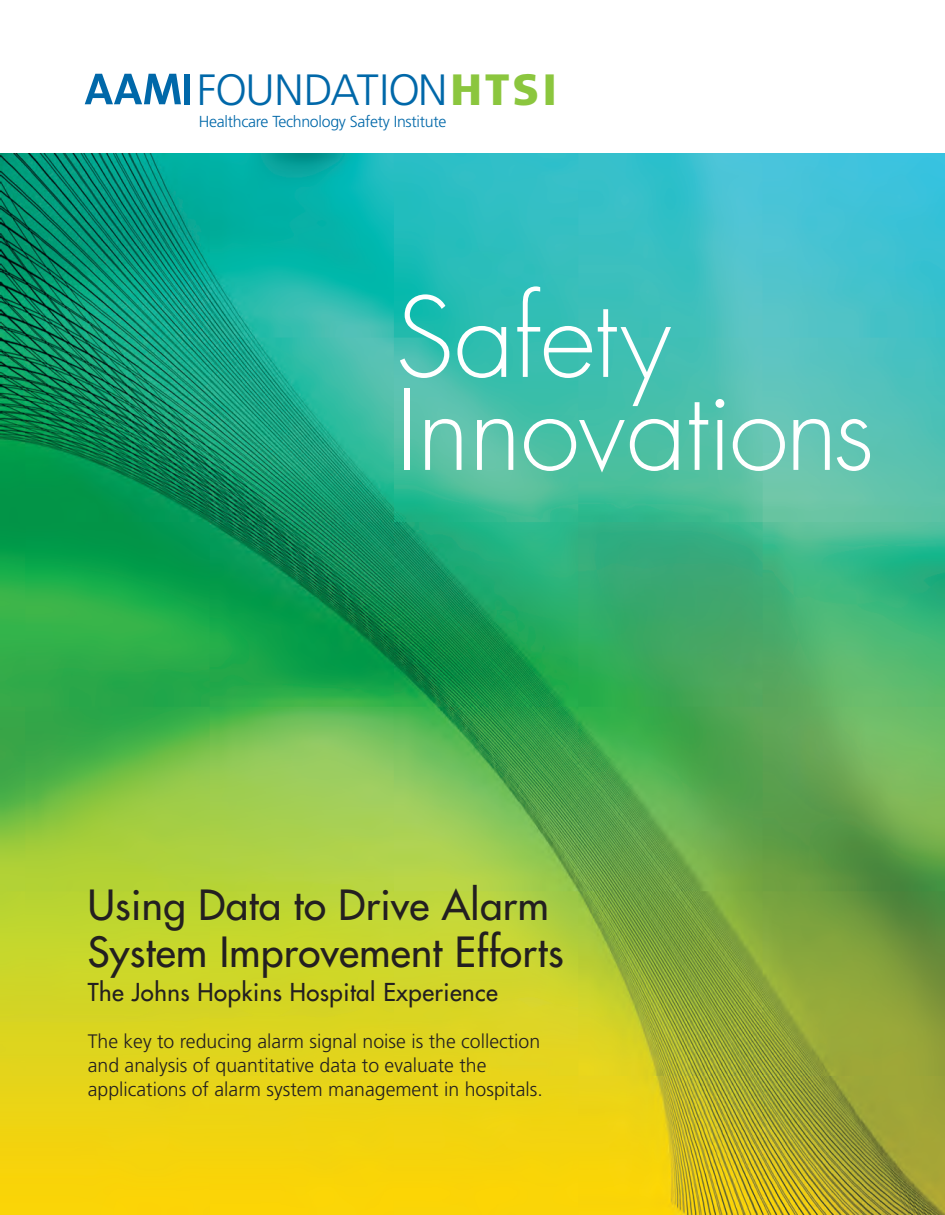
<style>
.page{position:relative;width:945px;height:1215px;background:#fff}
.page>*{position:absolute;margin:0;border:0;box-sizing:border-box;transform-origin:0 0}
.t1{font:300 108px/93px "Futura Std";letter-spacing:-.01em;color:#fff}
.t2{font:300 43.8px "Frutiger LT Std";letter-spacing:-.02em;color:#0068a9}
.t3{font:500 40.5px/46.5px "Futura Std";letter-spacing:.01em;color:#231f20}
.t4{font:500 24px "Futura Std";letter-spacing:.02em;color:#231f20}
.t5{font:300 19.5px/24px "Frutiger";color:#231f20}
.t6{font:300 15.9px "Frutiger LT Std";letter-spacing:-.02em;color:#0068a9}
.s1{font-family:"Frutiger";font-weight:900;color:#8bc63e}
</style>
<div class="page">
<img style="left:0;top:154px;width:945px;height:1061px">
<svg style="left:85px;top:74px;width:96px;height:30px"></svg>
<div style="left:184px;top:74px;width:6px;height:30px;background:#0068a9"></div>
<p class="t2" style="left:197px;top:65px;width:362px">FOUNDATION<span class="s1">HTSI</span></p>
<p class="t6" style="left:199px;top:112px;width:249px">Healthcare Technology Safety Institute</p>
<p class="t1" style="left:395px;top:294px;width:480px">Safety<br>Innovations</p>
<p class="t3" style="left:88px;top:882px;width:477px">Using Data to Drive Alarm<br>System Improvement Efforts</p>
<p class="t4" style="left:88px;top:977px;width:412px">The Johns Hopkins Hospital Experience</p>
<p class="t5" style="left:88px;top:1030px;width:457px">The key to reducing alarm signal noise is the collection and analysis of quantitative data to evaluate the applications of alarm system management in hospitals.</p>
</div>
